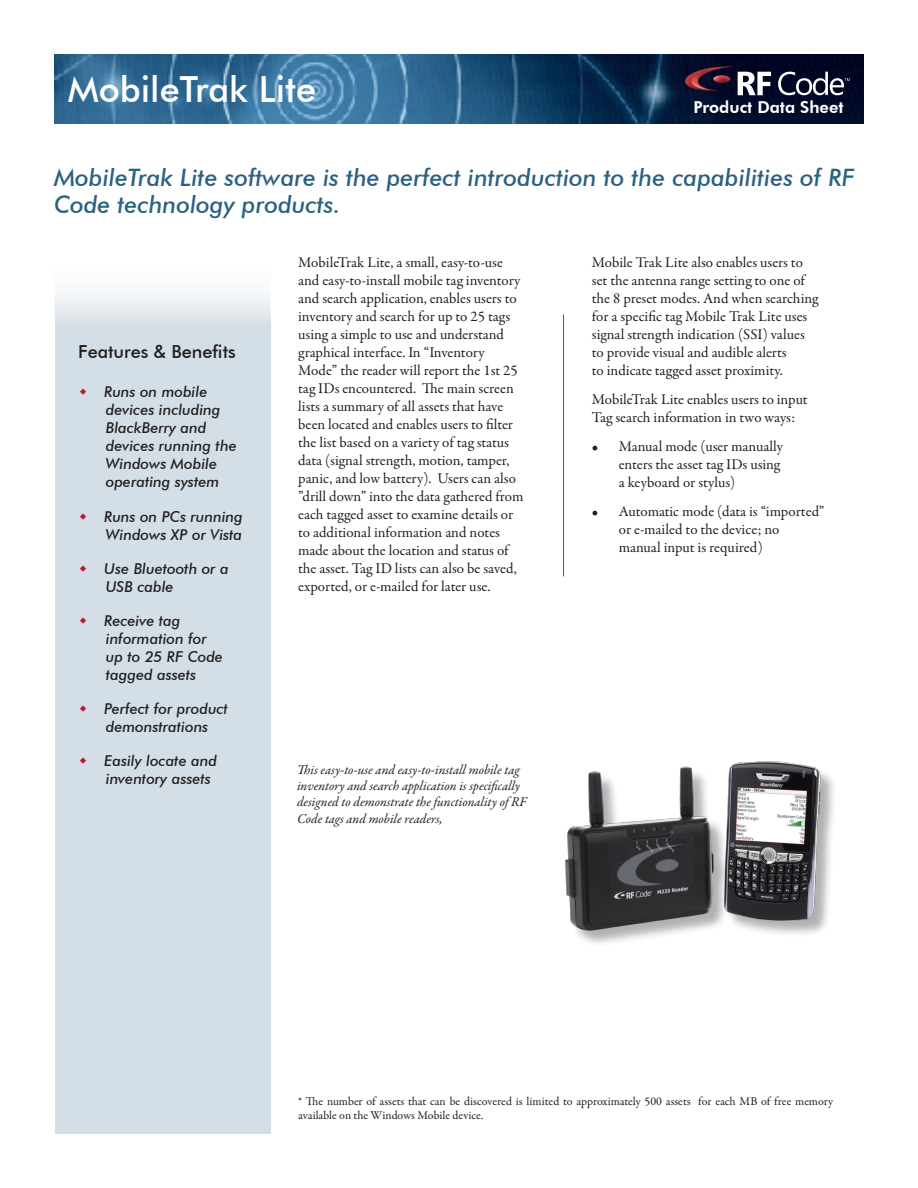
<style>
.page{position:relative;width:918px;height:1188px;background:#fff}
.page>*{position:absolute;margin:0;border:0;box-sizing:border-box;transform-origin:0 0}
.Product_Name_-_Title{font:500 36px "Futura BT";color:#fff}
.t1{font:italic 500 24px/27px "Futura BT";color:#2b627f}
.Product_Name_-_Title-2{font:500 18px "Futura BT";color:#231f20}
.Product_Name_-_Title-3{font:800 16.5px "Futura BT";color:#fff}
.Normal_Paragraph{font:15px/18px "Garamond Premr Pro";letter-spacing:-.005em;color:#231f20}
.Feature_List{font:italic 500 15px/18px "Futura BT";color:#231f20}
.Figure_Text{font:italic 13.5px/16.2px "Garamond Premr Pro";color:#231f20}
.Normal_Paragraph-2{font:12px/14.4px "Garamond Premr Pro";color:#231f20}
</style>
<div class="page">
<img style="left:54px;top:54px;width:810px;height:69px">
<svg style="left:778px;top:72px;width:72px;height:23px"></svg>
<svg style="left:682px;top:66px;width:89px;height:29px"></svg>
<div style="left:55px;top:316px;width:216px;height:818px;background:#d3dee6"></div>
<svg style="left:55px;top:293px;width:216px;height:27px"></svg>
<hr style="left:563px;top:315px;width:1px;height:261px;background:#2b627f">
<img style="left:565px;top:761px;width:269px;height:183px">
<p class="Product_Name_-_Title" style="left:68px;top:67px;width:250px">MobileTrak Lite</p>
<p class="Product_Name_-_Title-3" style="left:694px;top:97px;width:151px">Product Data Sheet</p>
<p class="t1" style="left:54px;top:164px;width:802px">MobileTrak Lite software is the perfect introduction to the capabilities of RF<br>Code technology products.</p>
<p class="Product_Name_-_Title-2" style="left:78px;top:341px;width:159px">Features &amp; Benefits</p>
<p class="Feature_List" style="left:104px;top:383px;width:134px">Runs on mobile devices including<br>BlackBerry and devices running the<br>Windows Mobile operating system</p>
<p class="Feature_List" style="left:104px;top:507px;width:140px">Runs on PCs running<br>Windows XP or Vista</p>
<p class="Feature_List" style="left:104px;top:559px;width:126px">Use Bluetooth or a<br>USB cable</p>
<p class="Feature_List" style="left:104px;top:612px;width:120px">Receive tag information for up to 25 RF Code tagged assets</p>
<p class="Feature_List" style="left:104px;top:700px;width:125px">Perfect for product demonstrations</p>
<p class="Feature_List" style="left:104px;top:752px;width:114px">Easily locate and inventory assets</p>
<p class="Normal_Paragraph" style="left:298px;top:254px;width:227px">MobileTrak Lite, a small, easy-to-use and easy-to-install mobile tag inventory and search application, enables users to inventory and search for up to 25 tags using a simple to use and understand graphical interface. In “Inventory Mode” the reader will report the 1st 25 tag IDs encountered. The main screen lists a summary of all assets that have been located and enables users to filter the list based on a variety of tag status data (signal strength, motion, tamper, panic, and low battery). Users can also ”drill down” into the data gathered from each tagged asset to examine details or to additional information and notes made about the location and status of the asset. Tag ID lists can also be saved, exported, or e-mailed for later use.</p>
<p class="Figure_Text" style="left:297px;top:762px;width:231px">This easy-to-use and easy-to-install mobile tag inventory and search application is specifically designed to demonstrate the functionality of RF Code tags and mobile readers,</p>
<p class="Normal_Paragraph" style="left:592px;top:254px;width:228px">Mobile Trak Lite also enables users to set the antenna range setting to one of the 8 preset modes. And when searching for a specific tag Mobile Trak Lite uses signal strength indication (SSI) values to provide visual and audible alerts<br>to indicate tagged asset proximity.</p>
<p class="Normal_Paragraph" style="left:592px;top:391px;width:217px">MobileTrak Lite enables users to input<br>Tag search information in two ways:</p>
<p class="Normal_Paragraph" style="left:619px;top:438px;width:166px;text-indent:-27px">• Manual mode (user manually enters the asset tag IDs using a keyboard or stylus)</p>
<p class="Normal_Paragraph" style="left:619px;top:502px;width:207px;text-indent:-27px">• Automatic mode (data is “imported” or e-mailed to the device; no manual input is required)</p>
<p class="Normal_Paragraph-2" style="left:298px;top:1094px;width:537px">* The number of assets that can be discovered is limited to approximately 500 assets for each MB of free memory available on the Windows Mobile device.</p>
</div>
